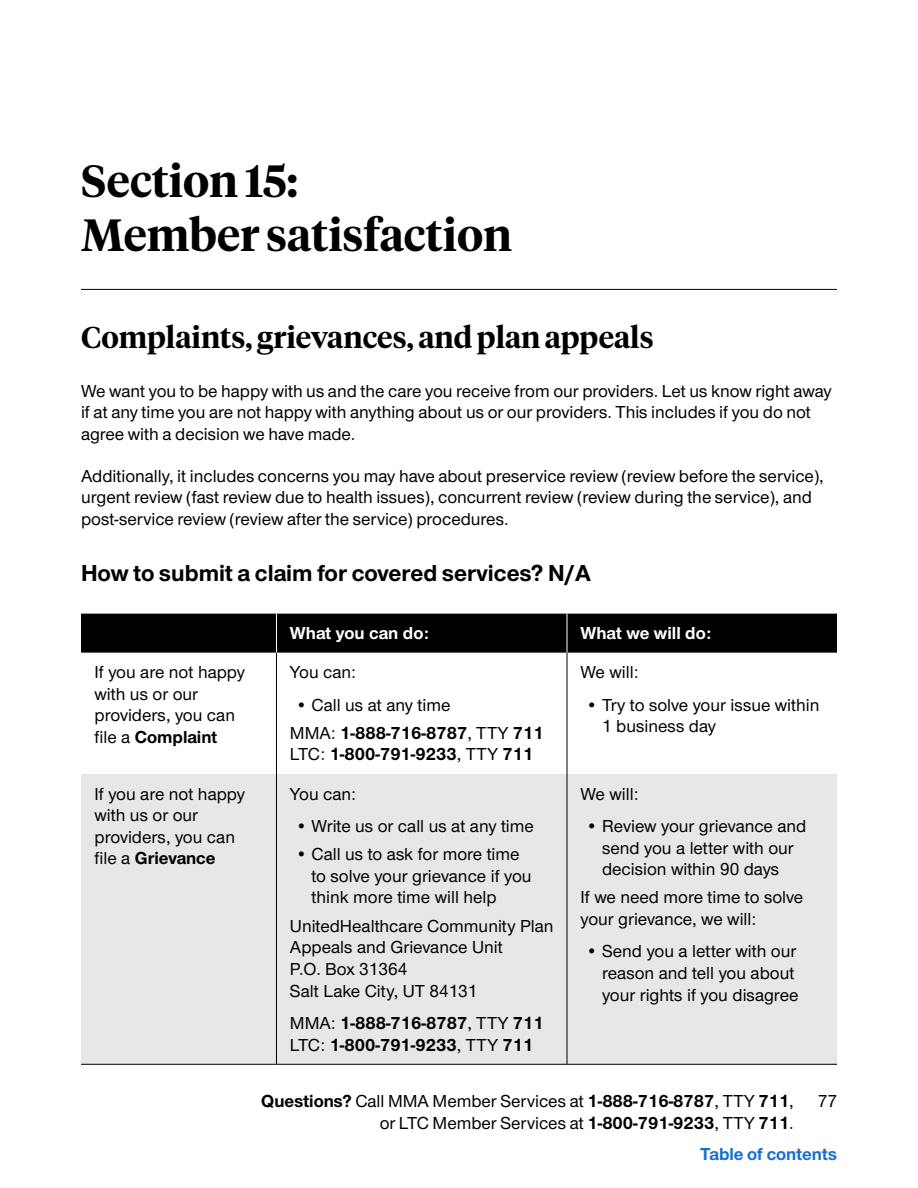
<style>
.page{position:relative;width:918px;height:1188px;background:#fff}
.page>*{position:absolute;margin:0;border:0;box-sizing:border-box;transform-origin:0 0}
.Head_1___30pt{font:600 45px/54px "UHC Serif Headline";color:#000}
.Head_2___20pt{font:600 30px "UHC Serif Headline";color:#000}
.Head_3___16pt{font:700 24px "UHC Sans";color:#000}
.Body{font:500 18px/21.6px "UHC Sans";color:#000}
.Table___body{font:500 18px/21.6px "UHC Sans";color:#000}
.Table___body-2{font:700 18px/21.6px "UHC Sans";color:#000}
.Table___headers_-_RE{font:700 18px "UHC Sans";color:#fff}
.t1{font:700 18px "UHC Sans";color:#196ecf}
.s1{font-weight:700}
.s2{font-weight:500}
</style>
<div class="page">
<hr style="left:81px;top:289px;width:756px;height:1px;background:#000">
<div style="left:81px;top:614px;width:756px;height:39px;background:#000"></div>
<div style="left:81px;top:774px;width:756px;height:290px;background:#e6e7e8"></div>
<hr style="left:276px;top:653px;width:1px;height:121px;background:#000">
<hr style="left:567px;top:653px;width:1px;height:121px;background:#000">
<hr style="left:276px;top:774px;width:1px;height:290px;background:#000">
<hr style="left:567px;top:774px;width:1px;height:290px;background:#000">
<hr style="left:276px;top:614px;width:1px;height:39px;background:#fff">
<hr style="left:567px;top:614px;width:1px;height:39px;background:#fff">
<hr style="left:81px;top:1064px;width:195px;height:1px;background:#000">
<hr style="left:276px;top:1064px;width:291px;height:1px;background:#000">
<hr style="left:567px;top:1064px;width:270px;height:1px;background:#000">
<p class="Head_1___30pt" style="left:81px;top:152px;width:433px">Section 15:<br>Member satisfaction</p>
<p class="Head_2___20pt" style="left:81px;top:317px;width:574px">Complaints, grievances, and plan appeals</p>
<p class="Body" style="left:81px;top:379px;width:752px">We want you to be happy with us and the care you receive from our providers. Let us know right away if at any time you are not happy with anything about us or our providers. This includes if you do not agree with a decision we have made.</p>
<p class="Body" style="left:81px;top:464px;width:744px">Additionally, it includes concerns you may have about preservice review (review before the service), urgent review (fast review due to health issues), concurrent review (review during the service), and post-service review (review after the service) procedures.</p>
<p class="Head_3___16pt" style="left:81px;top:556px;width:511px">How to submit a claim for covered services? N/A</p>
<p class="Table___headers_-_RE" style="left:290px;top:621px;width:141px">What you can do:</p>
<p class="Table___headers_-_RE" style="left:580px;top:621px;width:132px">What we will do:</p>
<p class="Table___body" style="left:94px;top:661px;width:152px">If you are not happy with us or our providers, you can file a <span class="s1">Complaint</span></p>
<p class="Table___body" style="left:290px;top:661px;width:68px">You can:</p>
<p class="Body" style="left:295px;top:693px;width:157px">• Call us at any time</p>
<p class="Table___body-2" style="left:290px;top:721px;width:255px"><span class="s2">MMA:</span> 1-888-716-8787<span class="s2">, TTY</span> 711<br><span class="s2">LTC:</span> 1-800-791-9233<span class="s2">, TTY</span> 711</p>
<p class="Table___body" style="left:94px;top:782px;width:152px">If you are not happy with us or our providers, you can file a <span class="s1">Grievance</span></p>
<p class="Table___body" style="left:290px;top:782px;width:68px">You can:</p>
<p class="Body" style="left:295px;top:814px;width:240px">• Write us or call us at any time</p>
<p class="Body" style="left:312px;top:843px;width:222px;text-indent:-16px">• Call us to ask for more time to solve your grievance if you think more time will help</p>
<p class="Table___body" style="left:290px;top:914px;width:265px">UnitedHealthcare Community Plan<br>Appeals and Grievance Unit<br>P.O. Box 31364<br>Salt Lake City, UT 84131</p>
<p class="Table___body-2" style="left:290px;top:1012px;width:255px"><span class="s2">MMA:</span> 1-888-716-8787<span class="s2">, TTY</span> 711<br><span class="s2">LTC:</span> 1-800-791-9233<span class="s2">, TTY</span> 711</p>
<p class="Table___body" style="left:580px;top:661px;width:60px">We will:</p>
<p class="Body" style="left:602px;top:693px;width:219px;text-indent:-16px">• Try to solve your issue within<br>1 business day</p>
<p class="Table___body" style="left:580px;top:782px;width:60px">We will:</p>
<p class="Body" style="left:602px;top:814px;width:206px;text-indent:-16px">• Review your grievance and send you a letter with our decision within 90 days</p>
<p class="Table___body" style="left:580px;top:886px;width:224px">If we need more time to solve your grievance, we will:</p>
<p class="Body" style="left:602px;top:940px;width:198px;text-indent:-16px">• Send you a letter with our reason and tell you about your rights if you disagree</p>
<p class="Body" style="left:261px;top:1089px;width:534px"><span class="s1">Questions?</span> Call MMA Member Services at <span class="s1">1-888-716-8787</span>, TTY <span class="s1">711</span>,</p>
<p class="Body" style="left:818px;top:1089px;width:21px">77</p>
<p class="Body" style="left:380px;top:1111px;width:416px">or LTC Member Services at <span class="s1">1-800-791-9233</span>, TTY <span class="s1">711</span>.</p>
<p class="t1" style="left:700px;top:1142px;width:138px">Table of contents</p>
</div>
